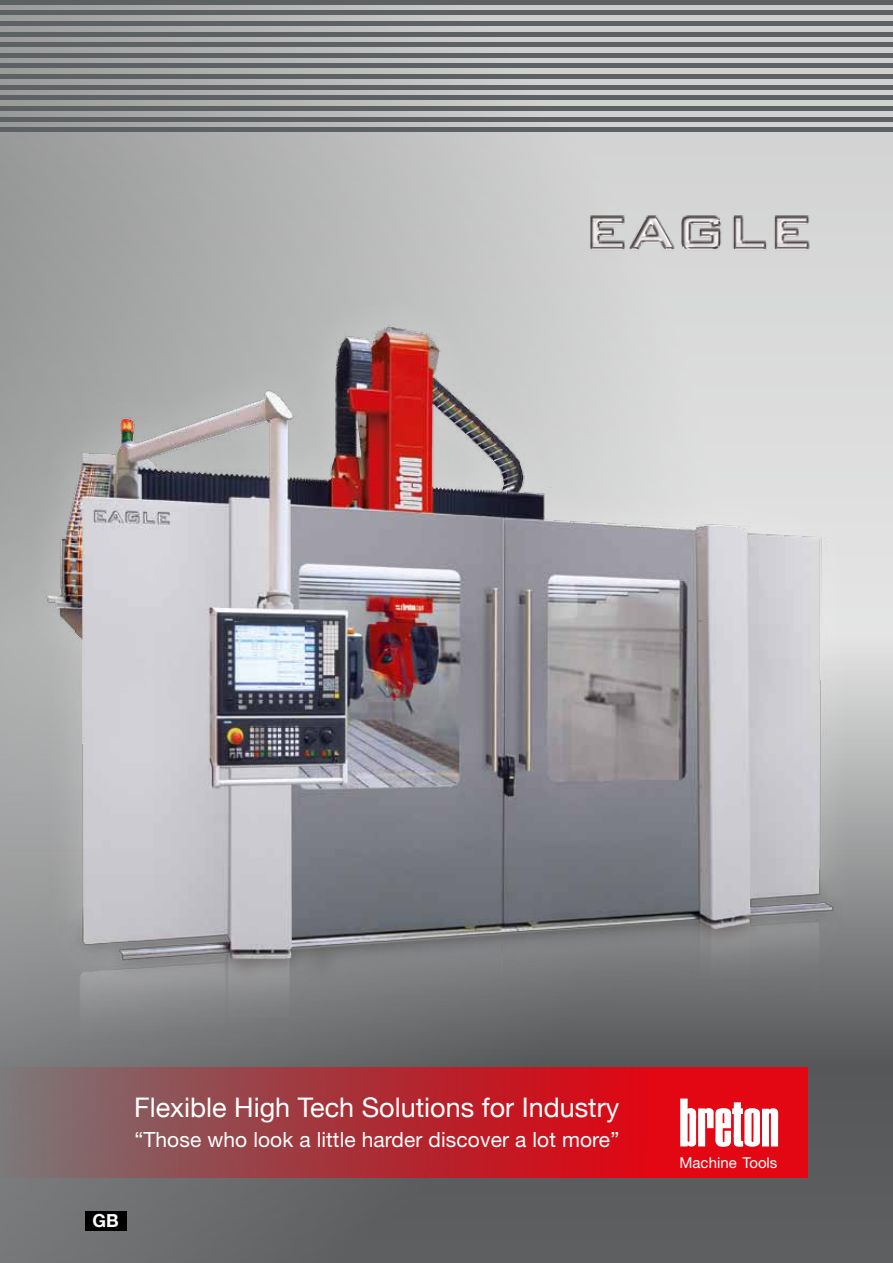
<style>
.page{position:relative;width:893px;height:1263px;background:#fff}
.page>*{position:absolute;margin:0;border:0;box-sizing:border-box;transform-origin:0 0}
.t1{font:27px "Helvetica Neue";color:#fff}
.t2{font:21px "Helvetica Neue";letter-spacing:.005em;color:#fff}
.t3{font:700 18px "Helvetica Neue";color:#fff}
.t4{font:15px "Helvetica Neue";color:#fff}
</style>
<div class="page">
<svg style="left:0;top:4px;width:893px;height:309px"></svg>
<hr style="left:0;top:0;width:893px;height:4px;background:#5d6163">
<hr style="left:0;top:11px;width:893px;height:4px;background:#5d6163">
<div style="left:0;top:21px;width:893px;height:5px;background:#5d6163"></div>
<hr style="left:0;top:32px;width:893px;height:4px;background:#5d6163">
<hr style="left:0;top:43px;width:893px;height:4px;background:#5d6163">
<hr style="left:0;top:53px;width:893px;height:4px;background:#5d6163">
<hr style="left:0;top:64px;width:893px;height:4px;background:#5d6163">
<div style="left:0;top:74px;width:893px;height:5px;background:#5d6163"></div>
<hr style="left:0;top:85px;width:893px;height:4px;background:#5d6163">
<hr style="left:0;top:96px;width:893px;height:4px;background:#5d6163">
<div style="left:0;top:106px;width:893px;height:5px;background:#5d6163"></div>
<hr style="left:0;top:117px;width:893px;height:4px;background:#5d6163">
<hr style="left:0;top:128px;width:893px;height:4px;background:#5d6163">
<div style="left:12px;top:289px;width:856px;height:779px;background:#fff;opacity:.25"></div>
<img style="left:0;top:313px;width:893px;height:950px">
<div style="left:0;top:1067px;width:649px;height:111px;background:linear-gradient(to right,#757374,#da000c)"></div>
<svg style="left:680px;top:1098px;width:98px;height:50px"></svg>
<img style="left:561px;top:210px;width:291px;height:87px">
<div style="left:85px;top:1211px;width:41px;height:19px;background:#000"></div>
<p class="t1" style="left:134px;top:1092px;width:487px">Flexible High Tech Solutions for Industry</p>
<p class="t2" style="left:134px;top:1127px;width:486px">“Those who look a little harder discover a lot more”</p>
<p class="t3" style="left:92px;top:1209px;width:28px">GB</p>
<p class="t4" style="left:679px;top:1153px;width:99px">Machine Tools</p>
</div>
